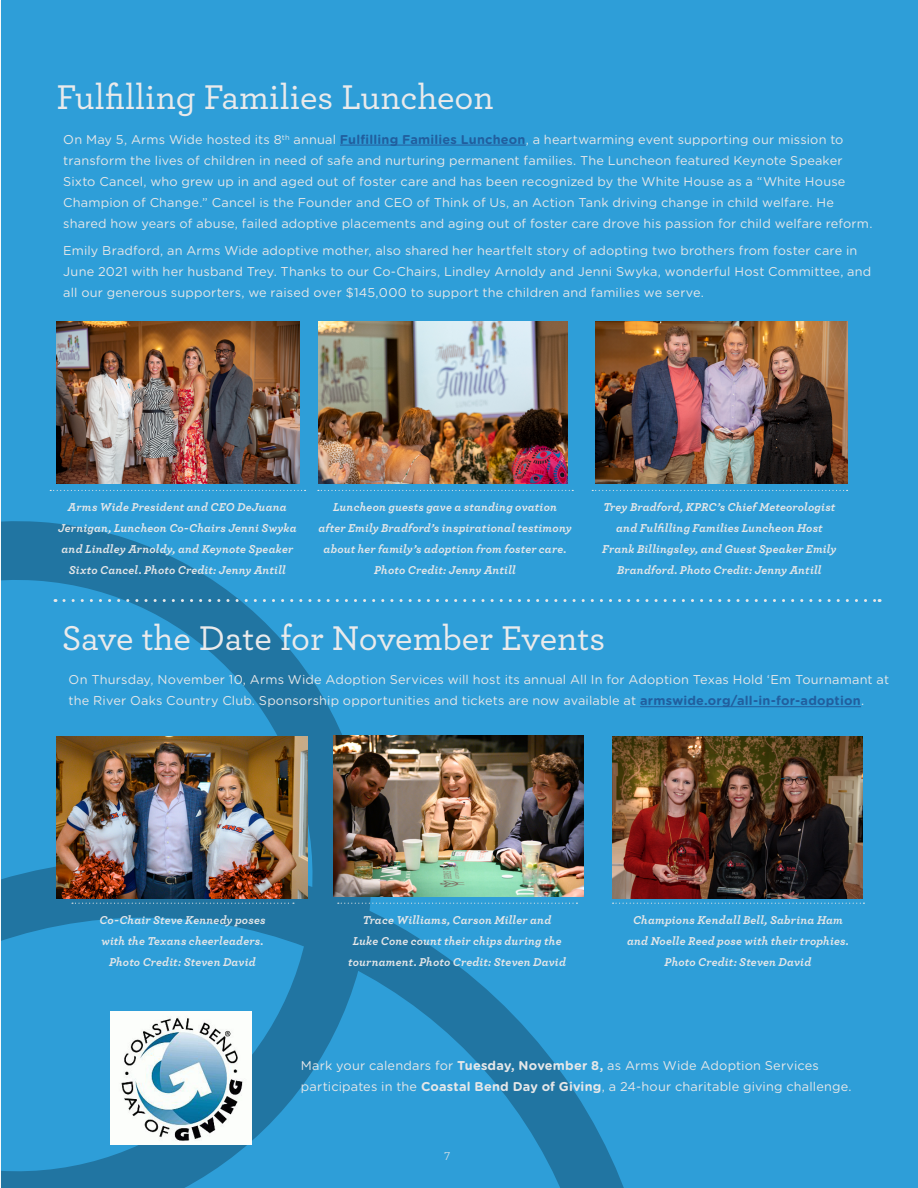
<style>
.page{position:relative;width:918px;height:1188px;background:#fff}
.page>*{position:absolute;margin:0;border:0;box-sizing:border-box;transform-origin:0 0}
.t1{font:500 36px "Archer Pro";color:#eaeaeb}
.t2{font:12.75px/21px "Gotham Rounded";letter-spacing:.015em;color:#e6e7e8}
.t3{font:italic 700 12px/21px "Archer Pro";letter-spacing:.015em;color:#e6e7e8;text-align:center}
.t4{font:12px "Archer Pro";color:#e6e7e8}
.s1{font-weight:700;color:#215e9e}
.s2{font-weight:700}
</style>
<div class="page">
<div style="left:2px;top:0;width:916px;height:1188px;background:#2e9ed8"></div>
<svg style="left:415px;top:851px;width:251px;height:337px"></svg>
<svg style="left:2px;top:489px;width:413px;height:699px"></svg>
<hr style="left:340px;top:145px;width:186px;height:1px;background:#215e9e">
<hr style="left:640px;top:706px;width:221px;height:1px;background:#215e9e">
<svg style="left:50px;top:490px;width:256px;height:1px"></svg>
<svg style="left:318px;top:490px;width:255px;height:1px"></svg>
<svg style="left:72px;top:903px;width:222px;height:1px"></svg>
<svg style="left:338px;top:903px;width:239px;height:1px"></svg>
<svg style="left:613px;top:903px;width:251px;height:1px"></svg>
<svg style="left:592px;top:490px;width:256px;height:1px"></svg>
<img style="left:56px;top:322px;width:243px;height:162px">
<img style="left:57px;top:737px;width:250px;height:161px">
<img style="left:333px;top:735px;width:250px;height:162px">
<img style="left:612px;top:737px;width:251px;height:161px">
<img style="left:319px;top:322px;width:249px;height:162px">
<img style="left:596px;top:322px;width:251px;height:162px">
<svg style="left:64px;top:599px;width:816px;height:3px"></svg>
<img style="left:110px;top:1012px;width:142px;height:132px">
<h1 class="t1" style="left:57px;top:71px;width:439px">Fulfilling Families Luncheon</h1>
<p class="t2" style="left:63px;top:128px;width:811px">On May 5, Arms Wide hosted its 8<sup>th</sup> annual <span class="s1">Fulfilling Families Luncheon</span>, a heartwarming event supporting our mission to transform the lives of children in need of safe and nurturing permanent families. The Luncheon featured Keynote Speaker Sixto Cancel, who grew up in and aged out of foster care and has been recognized by the White House as a “White House Champion of Change.” Cancel is the Founder and CEO of Think of Us, an Action Tank driving change in child welfare. He shared how years of abuse, failed adoptive placements and aging out of foster care drove his passion for child welfare reform.</p>
<p class="t2" style="left:63px;top:239px;width:810px">Emily Bradford, an Arms Wide adoptive mother, also shared her heartfelt story of adopting two brothers from foster care in<br>June 2021 with her husband Trey. Thanks to our Co-Chairs, Lindley Arnoldy and Jenni Swyka, wonderful Host Committee, and all our generous supporters, we raised over $145,000 to support the children and families we serve.</p>
<p class="t3" style="left:58px;top:496px;width:240px">Arms Wide President and CEO DeJuana Jernigan, Luncheon Co-Chairs Jenni Swyka and Lindley Arnoldy, and Keynote Speaker Sixto Cancel. Photo Credit: Jenny Antill</p>
<p class="t3" style="left:318px;top:496px;width:255px">Luncheon guests gave a standing ovation after Emily Bradford’s inspirational testimony about her family’s adoption from foster care.<br>Photo Credit: Jenny Antill</p>
<p class="t3" style="left:602px;top:496px;width:236px">Trey Bradford, KPRC’s Chief Meteorologist and Fulfilling Families Luncheon Host Frank Billingsley, and Guest Speaker Emily Brandford. Photo Credit: Jenny Antill</p>
<h1 class="t1" style="left:62px;top:612px;width:545px">Save the Date for November Events</h1>
<p class="t2" style="left:69px;top:669px;width:822px">On Thursday, November 10, Arms Wide Adoption Services will host its annual All In for Adoption Texas Hold ‘Em Tournamant at the River Oaks Country Club. Sponsorship opportunities and tickets are now available at <span class="s1">armswide.org/all-in-for-adoption</span>.</p>
<p class="t3" style="left:100px;top:909px;width:167px">Co-Chair Steve Kennedy poses with the Texans cheerleaders.<br>Photo Credit: Steven David</p>
<p class="t3" style="left:348px;top:909px;width:219px">Trace Williams, Carson Miller and<br>Luke Cone count their chips during the tournament. Photo Credit: Steven David</p>
<p class="t3" style="left:627px;top:909px;width:223px">Champions Kendall Bell, Sabrina Ham and Noelle Reed pose with their trophies.<br>Photo Credit: Steven David</p>
<p class="t2" style="left:301px;top:1054px;width:552px">Mark your calendars for <span class="s2">Tuesday, November 8,</span> as Arms Wide Adoption Services participates in the <span class="s2">Coastal Bend Day of Giving</span>, a 24-hour charitable giving challenge.</p>
<p class="t4" style="left:445px;top:1148px;width:7px">7</p>
</div>
